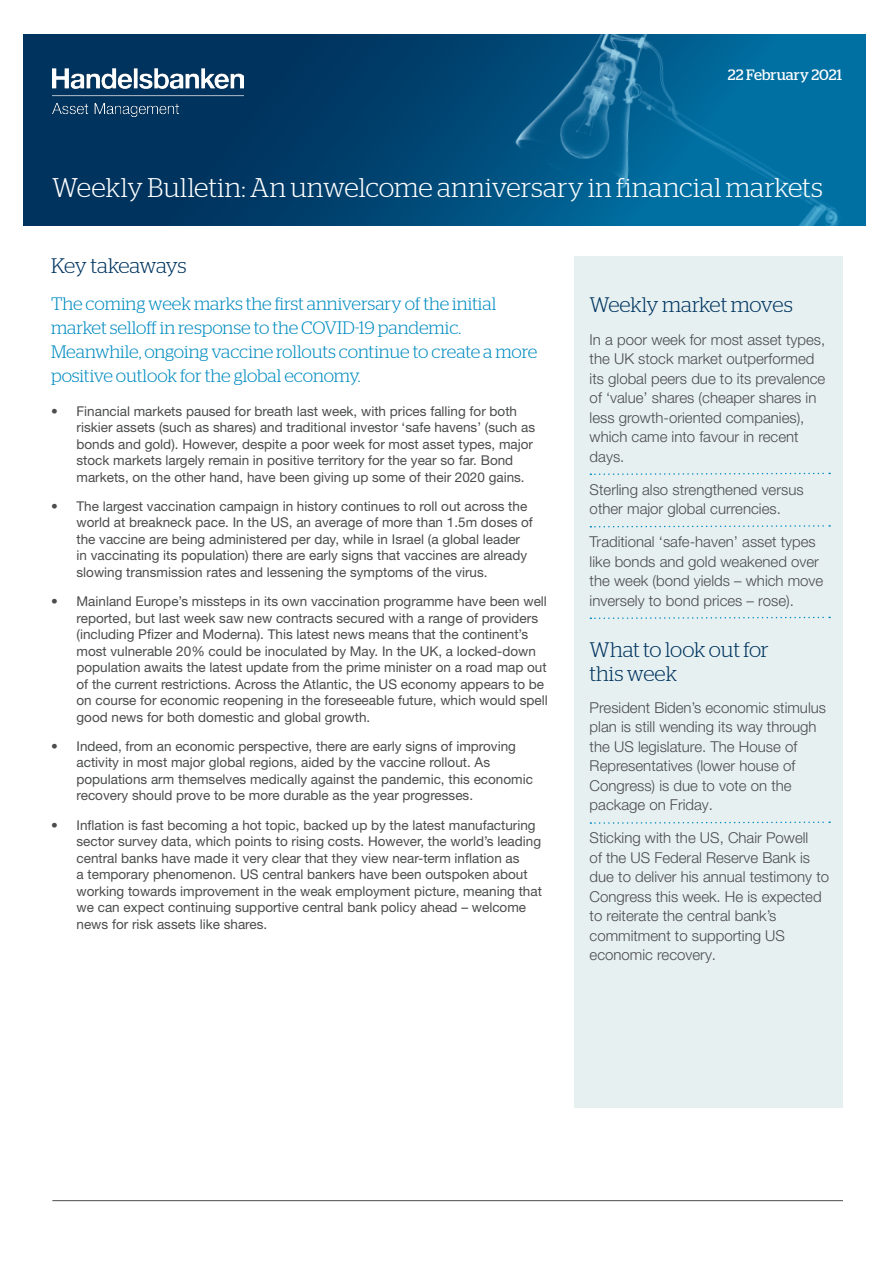
<style>
.page{position:relative;width:893px;height:1263px;background:#fff}
.page>*{position:absolute;margin:0;border:0;box-sizing:border-box;transform-origin:0 0}
.t1{font:300 27px "Stag";letter-spacing:.005em;color:#fff}
.Sub_headings{font:300 21px/24px "Stag";letter-spacing:-.01em;color:#003560}
.Sub_headings-2{font:300 21px "Stag";letter-spacing:-.035em;color:#003560}
.First_Paragraph{font:300 18px/24px "Stag";letter-spacing:-.005em;color:#008bc1}
.RH_text{font:300 15px/19.5px "Helvetica Neue LT Pro";color:#4b4c4d}
.Date{font:15px "Stag";letter-spacing:.01em;color:#fff}
.t2{font:13.5px/16.5px "Helvetica Neue LT Pro";color:#4b4c4d}
</style>
<div class="page">
<svg style="left:24px;top:34px;width:842px;height:191px;background:#02507e"></svg>
<div style="left:574px;top:256px;width:269px;height:852px;background:#e7f0f1"></div>
<svg style="left:590px;top:472px;width:240px;height:3px"></svg>
<svg style="left:590px;top:525px;width:240px;height:3px"></svg>
<svg style="left:590px;top:616px;width:240px;height:3px"></svg>
<svg style="left:590px;top:821px;width:240px;height:3px"></svg>
<hr style="left:52px;top:1200px;width:791px;height:1px;background:#4b4c4d">
<img style="left:52px;top:68px;width:191px;height:48px">
<p class="Date" style="left:728px;top:66px;width:116px">22 February 2021</p>
<p class="t1" style="left:52px;top:172px;width:772px">Weekly Bulletin: An unwelcome anniversary in financial markets</p>
<p class="Sub_headings-2" style="left:51px;top:254px;width:137px">Key takeaways</p>
<p class="First_Paragraph" style="left:51px;top:291px;width:488px">The coming week marks the first anniversary of the initial market selloff in response to the COVID-19 pandemic.<br>Meanwhile, ongoing vaccine rollouts continue to create a more positive outlook for the global economy.</p>
<p class="t2" style="left:77px;top:402px;width:460px;text-indent:-26px">• Financial markets paused for breath last week, with prices falling for both riskier assets (such as shares) and traditional investor ‘safe havens’ (such as bonds and gold). However, despite a poor week for most asset types, major stock markets largely remain in positive territory for the year so far. Bond markets, on the other hand, have been giving up some of their 2020 gains.</p>
<p class="t2" style="left:77px;top:497px;width:458px;text-indent:-26px">• The largest vaccination campaign in history continues to roll out across the world at breakneck pace. In the US, an average of more than 1.5m doses of the vaccine are being administered per day, while in Israel (a global leader in vaccinating its population) there are early signs that vaccines are already slowing transmission rates and lessening the symptoms of the virus.</p>
<p class="t2" style="left:77px;top:593px;width:473px;text-indent:-26px">• Mainland Europe’s missteps in its own vaccination programme have been well reported, but last week saw new contracts secured with a range of providers (including Pfizer and Moderna). This latest news means that the continent’s most vulnerable 20% could be inoculated by May. In the UK, a locked-down population awaits the latest update from the prime minister on a road map out of the current restrictions. Across the Atlantic, the US economy appears to be on course for economic reopening in the foreseeable future, which would spell good news for both domestic and global growth.</p>
<p class="t2" style="left:77px;top:737px;width:458px;text-indent:-26px">• Indeed, from an economic perspective, there are early signs of improving activity in most major global regions, aided by the vaccine rollout. As populations arm themselves medically against the pandemic, this economic recovery should prove to be more durable as the year progresses.</p>
<p class="t2" style="left:77px;top:816px;width:467px;text-indent:-26px">• Inflation is fast becoming a hot topic, backed up by the latest manufacturing sector survey data, which points to rising costs. However, the world’s leading central banks have made it very clear that they view near-term inflation as<br>a temporary phenomenon. US central bankers have been outspoken about working towards improvement in the weak employment picture, meaning that we can expect continuing supportive central bank policy ahead – welcome news for risk assets like shares.</p>
<p class="Sub_headings" style="left:590px;top:293px;width:205px">Weekly market moves</p>
<p class="RH_text" style="left:590px;top:329px;width:237px">In a poor week for most asset types, the UK stock market outperformed its global peers due to its prevalence of ‘value’ shares (cheaper shares in less growth-oriented companies), which came into favour in recent days.</p>
<p class="RH_text" style="left:590px;top:479px;width:215px">Sterling also strengthened versus other major global currencies.</p>
<p class="RH_text" style="left:590px;top:532px;width:235px">Traditional ‘safe-haven’ asset types like bonds and gold weakened over the week (bond yields – which move inversely to bond prices – rose).</p>
<p class="Sub_headings" style="left:590px;top:637px;width:181px">What to look out for this week</p>
<p class="RH_text" style="left:590px;top:697px;width:238px">President Biden’s economic stimulus plan is still wending its way through the US legislature. The House of<br>Representatives (lower house of<br>Congress) is due to vote on the package on Friday.</p>
<p class="RH_text" style="left:590px;top:828px;width:241px">Sticking with the US, Chair Powell<br>of the US Federal Reserve Bank is due to deliver his annual testimony to<br>Congress this week. He is expected to reiterate the central bank’s commitment to supporting US economic recovery.</p>
</div>
